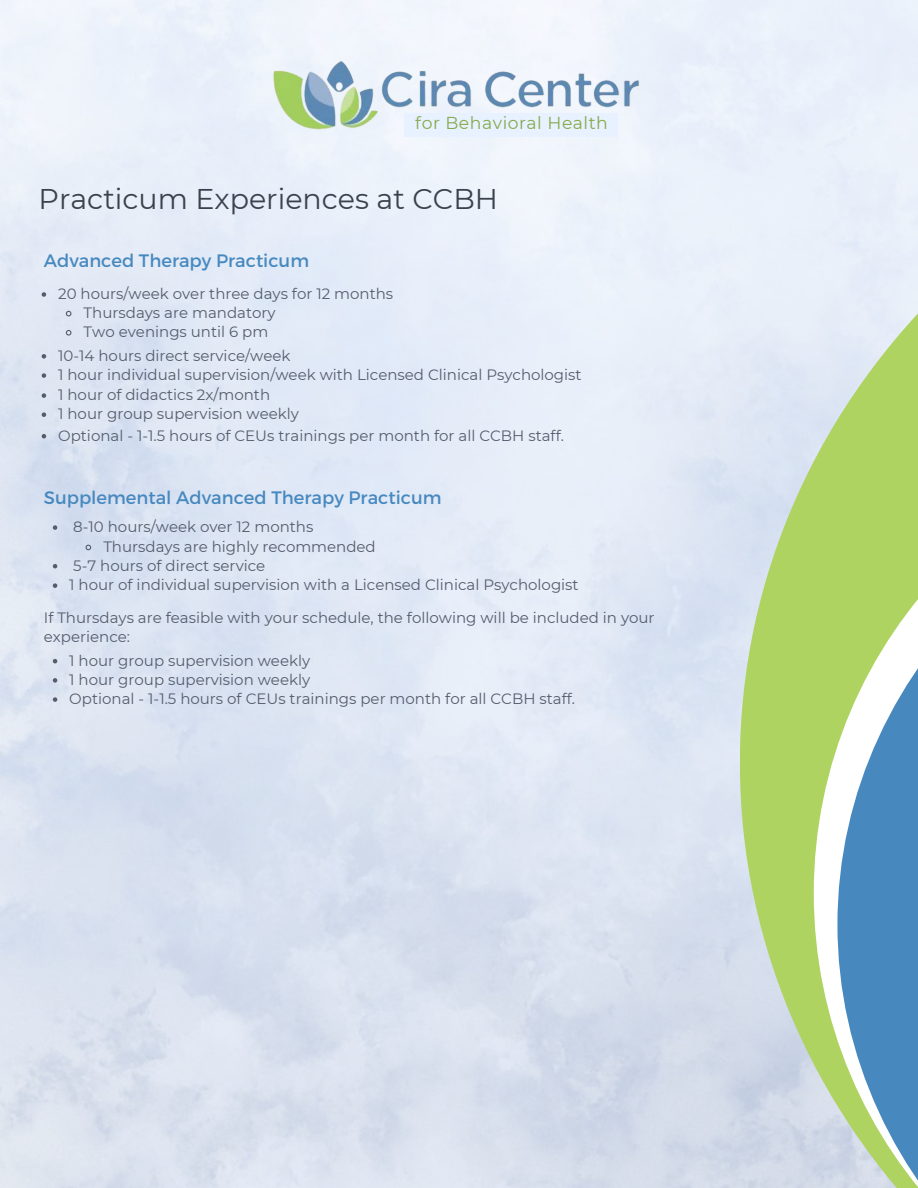
<style>
.page{position:relative;width:918px;height:1188px;background:#fff}
.page>*{position:absolute;margin:0;border:0;box-sizing:border-box;transform-origin:0 0}
.t1{font:28.5px "Montserrat";color:#3b414d}
.t2{font:18px "Montserrat";color:#4789bf}
.t3{font:17.25px "Montserrat";letter-spacing:.03em;color:#85ab4c}
.t4{font:15px/19.2px "Montserrat";color:#555d6d}
</style>
<div class="page">
<img style="left:268px;top:51px;width:382px;height:90px">
<svg style="left:42px;top:354px;width:4px;height:5px"></svg>
<svg style="left:42px;top:434px;width:4px;height:4px"></svg>
<svg style="left:740px;top:78px;width:178px;height:1110px;background:#d2e2c8"></svg>
<svg style="left:814px;top:427px;width:104px;height:761px;fill:#afd360"></svg>
<svg style="left:837px;top:443px;width:81px;height:745px"></svg>
<div style="left:404px;top:113px;width:214px;height:24px;background:#e8f1ff"></div>
<svg style="left:42px;top:292px;width:4px;height:5px"></svg>
<svg style="left:65px;top:310px;width:7px;height:7px"></svg>
<svg style="left:65px;top:329px;width:7px;height:7px"></svg>
<svg style="left:42px;top:373px;width:4px;height:5px"></svg>
<svg style="left:42px;top:393px;width:4px;height:5px"></svg>
<svg style="left:42px;top:412px;width:4px;height:5px"></svg>
<svg style="left:53px;top:525px;width:4px;height:5px"></svg>
<svg style="left:85px;top:544px;width:7px;height:7px"></svg>
<svg style="left:53px;top:564px;width:4px;height:4px"></svg>
<svg style="left:53px;top:583px;width:4px;height:5px"></svg>
<svg style="left:53px;top:659px;width:4px;height:4px"></svg>
<svg style="left:53px;top:678px;width:4px;height:5px"></svg>
<svg style="left:53px;top:697px;width:4px;height:5px"></svg>
<p class="t3" style="left:415px;top:112px;width:194px">for Behavioral Health</p>
<p class="t1" style="left:39px;top:182px;width:461px">Practicum Experiences at CCBH</p>
<p class="t2" style="left:44px;top:248px;width:267px">Advanced Therapy Practicum</p>
<p class="t4" style="left:58px;top:284px;width:337px">20 hours/week over three days for 12 months</p>
<p class="t4" style="left:84px;top:303px;width:193px">Thursdays are mandatory</p>
<p class="t4" style="left:84px;top:322px;width:186px">Two evenings until 6 pm</p>
<p class="t4" style="left:58px;top:365px;width:525px">1 hour individual supervision/week with Licensed Clinical Psychologist</p>
<p class="t4" style="left:58px;top:385px;width:214px">1 hour of didactics 2x/month</p>
<p class="t4" style="left:58px;top:404px;width:242px">1 hour group supervision weekly</p>
<p class="t4" style="left:58px;top:346px;width:234px">10-14 hours direct service/week</p>
<p class="t4" style="left:58px;top:426px;width:507px">Optional - 1-1.5 hours of CEUs trainings per month for all CCBH staff.</p>
<p class="t2" style="left:44px;top:486px;width:399px">Supplemental Advanced Therapy Practicum</p>
<p class="t4" style="left:73px;top:517px;width:242px">8-10 hours/week over 12 months</p>
<p class="t4" style="left:103px;top:537px;width:274px">Thursdays are highly recommended</p>
<p class="t4" style="left:73px;top:556px;width:194px">5-7 hours of direct service</p>
<p class="t4" style="left:69px;top:575px;width:511px">1 hour of individual supervision with a Licensed Clinical Psychologist</p>
<p class="t4" style="left:44px;top:608px;width:612px">If Thursdays are feasible with your schedule, the following will be included in your experience:</p>
<p class="t4" style="left:69px;top:651px;width:242px">1 hour group supervision weekly</p>
<p class="t4" style="left:69px;top:670px;width:242px">1 hour group supervision weekly</p>
<p class="t4" style="left:69px;top:689px;width:507px">Optional - 1-1.5 hours of CEUs trainings per month for all CCBH staff.</p>
</div>
